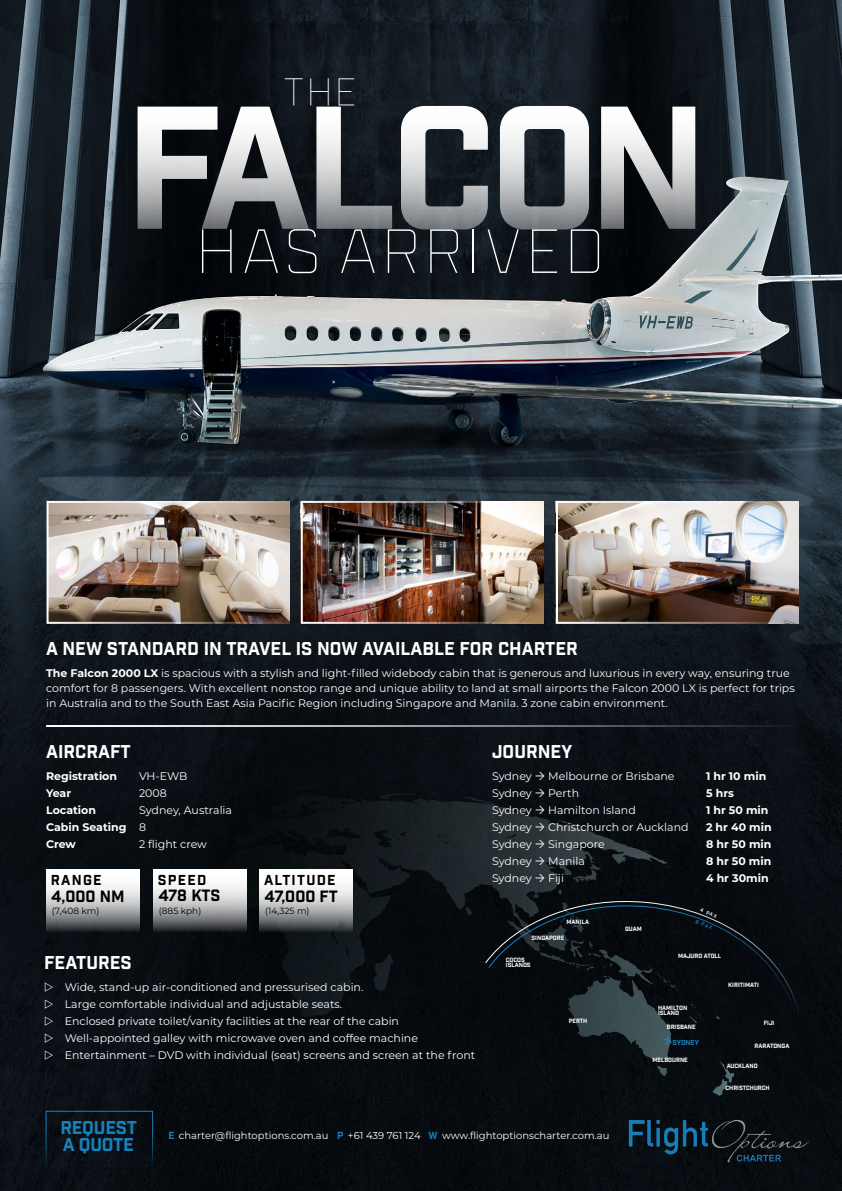
<style>
.page{position:relative;width:842px;height:1191px;background:#fff}
.page>*{position:absolute;margin:0;border:0;box-sizing:border-box;transform-origin:0 0}
.t1{font:169.7px "Industry Inc Base";letter-spacing:-.05em;color:#fff}
.t2{font:72px "Industry Inc Inline Stroke";letter-spacing:-.06em;color:#fff}
.t3{font:44.7px "Industry Inc Inline Stroke";color:#fff}
.t4{font:18px "Industry Inc Base";color:#fff}
.t5{font:18px/17px "Industry Inc Base";letter-spacing:-.01em;color:#1881bb}
.t6{font:15.9px "Industry Inc Base";color:#000}
.t7{font:14px "Industry Inc Base";letter-spacing:.09em;color:#000}
.t8{font:11px/17px "Montserrat";color:#fff}
.t9{font:700 11px "Montserrat";color:#fff}
.t10{font:10px "Montserrat";color:#fff}
.t11{font:9px "Montserrat";color:#000}
.t12{font:7px "Industry Inc Base";color:#1881bb}
.t13{font:6px/5px "Industry Inc Base";color:#fff}
.s1{font-weight:700}
.s2{font-family:"Industry Inc Base";color:#1881bb}
</style>
<div class="page">
<img style="left:0;top:0;width:842px;height:1191px">
<svg style="left:374px;top:953px;width:19px;height:37px"></svg>
<div style="left:198px;top:787px;width:64px;height:38px;background:#060b0f"></div>
<svg style="left:286px;top:785px;width:37px;height:4px"></svg>
<svg style="left:557px;top:820px;width:36px;height:11px"></svg>
<svg style="left:463px;top:796px;width:32px;height:8px"></svg>
<svg style="left:362px;top:786px;width:54px;height:14px"></svg>
<svg style="left:573px;top:864px;width:28px;height:18px"></svg>
<svg style="left:465px;top:906px;width:7px;height:9px"></svg>
<svg style="left:315px;top:846px;width:8px;height:2px"></svg>
<div style="left:206px;top:834px;width:79px;height:103px;background:#070b0f"></div>
<svg style="left:428px;top:792px;width:13px;height:2px"></svg>
<svg style="left:269px;top:795px;width:54px;height:22px"></svg>
<svg style="left:643px;top:850px;width:7px;height:2px"></svg>
<svg style="left:667px;top:865px;width:5px;height:3px"></svg>
<svg style="left:46px;top:869px;width:93px;height:63px"></svg>
<div style="left:46px;top:1110px;width:107px;height:56px;border:1px solid #1881bb"></div>
<svg style="left:153px;top:869px;width:93px;height:63px"></svg>
<svg style="left:259px;top:869px;width:94px;height:63px"></svg>
<img style="left:50px;top:504px;width:237px;height:117px">
<img style="left:304px;top:504px;width:237px;height:117px">
<img style="left:559px;top:504px;width:237px;height:117px">
<img style="left:626px;top:1117px;width:185px;height:47px">
<div style="left:47px;top:501px;width:243px;height:123px;border:2px solid #fff"></div>
<div style="left:301px;top:501px;width:243px;height:123px;border:2px solid #fff"></div>
<div style="left:556px;top:501px;width:243px;height:123px;border:2px solid #fff"></div>
<hr style="left:46px;top:725px;width:753px;height:2px;background:#fff">
<svg style="left:45px;top:982px;width:8px;height:10px"></svg>
<svg style="left:45px;top:999px;width:8px;height:10px"></svg>
<svg style="left:45px;top:1016px;width:8px;height:10px"></svg>
<svg style="left:45px;top:1033px;width:8px;height:10px"></svg>
<svg style="left:45px;top:1050px;width:8px;height:10px"></svg>
<svg style="left:536px;top:772px;width:8px;height:8px"></svg>
<svg style="left:536px;top:789px;width:8px;height:8px"></svg>
<svg style="left:536px;top:806px;width:8px;height:8px"></svg>
<svg style="left:536px;top:823px;width:8px;height:8px"></svg>
<svg style="left:536px;top:840px;width:8px;height:8px"></svg>
<svg style="left:536px;top:857px;width:8px;height:8px"></svg>
<svg style="left:536px;top:874px;width:8px;height:8px"></svg>
<svg style="left:484px;top:889px;width:316px;height:206px;background:#0c1216"></svg>
<h3 class="t3" style="left:281px;top:68px;width:79px">THE</h3>
<h1 class="t1" style="left:124px;top:66px;width:586px">FALCON</h1>
<h2 class="t2" style="left:192px;top:212px;width:418px">HAS ARRIVED</h2>
<h3 class="t4" style="left:46px;top:638px;width:533px">A NEW STANDARD IN TRAVEL IS NOW AVAILABLE FOR CHARTER</h3>
<p class="t8" style="left:46px;top:665px;width:750px;line-height:15px"><span class="s1">The Falcon 2000 LX</span> is spacious with a stylish and light-filled widebody cabin that is generous and luxurious in every way, ensuring true comfort for 8 passengers. With excellent nonstop range and unique ability to land at small airports the Falcon 2000 LX is perfect for trips in Australia and to the South East Asia Pacific Region including Singapore and Manila. 3 zone cabin environment.</p>
<h3 class="t4" style="left:46px;top:740px;width:86px">AIRCRAFT</h3>
<p class="t9" style="left:46px;top:768px;width:73px">Registration</p>
<p class="t8" style="left:139px;top:767px;width:50px">VH-EWB</p>
<p class="t9" style="left:46px;top:785px;width:27px">Year</p>
<p class="t8" style="left:139px;top:784px;width:29px">2008</p>
<p class="t9" style="left:46px;top:802px;width:51px">Location</p>
<p class="t8" style="left:46px;top:801px;width:187px;text-indent:93px">Sydney, Australia<br><span class="s1">Cabin Seating</span> 8<br><span class="s1">Crew</span></p>
<p class="t8" style="left:139px;top:835px;width:69px">2 flight crew</p>
<p class="t7" style="left:51px;top:871px;width:52px">RANGE</p>
<p class="t7" style="left:158px;top:871px;width:50px">SPEED</p>
<p class="t7" style="left:264px;top:871px;width:73px">ALTITUDE</p>
<h3 class="t6" style="left:51px;top:886px;width:75px">4,000 NM</h3>
<h3 class="t6" style="left:158px;top:885px;width:64px">478 KTS</h3>
<h3 class="t6" style="left:264px;top:886px;width:75px">47,000 FT</h3>
<p class="t11" style="left:52px;top:904px;width:49px">(7,408 km)</p>
<p class="t11" style="left:159px;top:904px;width:44px">(885 kph)</p>
<p class="t11" style="left:265px;top:904px;width:46px">(14,325 m)</p>
<h3 class="t4" style="left:44px;top:951px;width:89px">FEATURES</h3>
<p class="t8" style="left:65px;top:978px;width:412px">Wide, stand-up air-conditioned and pressurised cabin.<br>Large comfortable individual and adjustable seats.<br>Enclosed private toilet/vanity facilities at the rear of the cabin Well-appointed galley with microwave oven and coffee machine Entertainment – DVD with individual (seat) screens and screen at the front</p>
<h3 class="t4" style="left:492px;top:740px;width:82px">JOURNEY</h3>
<p class="t8" style="left:492px;top:767px;width:41px">Sydney</p>
<p class="t8" style="left:548px;top:767px;width:128px">Melbourne or Brisbane</p>
<p class="t9" style="left:706px;top:768px;width:62px">1 hr 10 min</p>
<p class="t8" style="left:492px;top:784px;width:41px">Sydney</p>
<p class="t8" style="left:548px;top:784px;width:32px">Perth</p>
<p class="t9" style="left:706px;top:785px;width:29px">5 hrs</p>
<p class="t8" style="left:492px;top:801px;width:41px">Sydney</p>
<p class="t8" style="left:548px;top:801px;width:89px">Hamilton Island</p>
<p class="t9" style="left:706px;top:802px;width:64px">1 hr 50 min</p>
<p class="t8" style="left:492px;top:818px;width:41px">Sydney</p>
<p class="t8" style="left:548px;top:818px;width:142px">Christchurch or Auckland</p>
<p class="t9" style="left:706px;top:819px;width:67px">2 hr 40 min</p>
<p class="t8" style="left:492px;top:835px;width:41px">Sydney</p>
<p class="t8" style="left:548px;top:835px;width:58px">Singapore</p>
<p class="t9" style="left:706px;top:836px;width:67px">8 hr 50 min</p>
<p class="t8" style="left:492px;top:852px;width:41px">Sydney</p>
<p class="t8" style="left:548px;top:852px;width:38px">Manila</p>
<p class="t9" style="left:706px;top:853px;width:67px">8 hr 50 min</p>
<p class="t8" style="left:492px;top:869px;width:41px">Sydney</p>
<p class="t8" style="left:548px;top:869px;width:17px">Fiji</p>
<p class="t9" style="left:706px;top:870px;width:64px">4 hr 30min</p>
<p class="t13" style="left:566px;top:919px;width:24px">MANILA</p>
<p class="t13" style="left:531px;top:935px;width:34px">SINGAPORE</p>
<p class="t13" style="left:506px;top:958px;width:26px">COCOS<br>ISLANDS</p>
<p class="t13" style="left:569px;top:1019px;width:20px">PERTH</p>
<p class="t13" style="left:625px;top:926px;width:18px">GUAM</p>
<p class="t13" style="left:678px;top:953px;width:45px">MAJURO ATOLL</p>
<p class="t13" style="left:658px;top:1006px;width:31px">HAMILTON<br>ISLAND</p>
<p class="t13" style="left:667px;top:1025px;width:31px">BRISBANE</p>
<p class="t12" style="left:672px;top:1038px;width:28px">SYDNEY</p>
<p class="t13" style="left:652px;top:1057px;width:37px">MELBOURNE</p>
<p class="t13" style="left:728px;top:982px;width:32px">KIRITIMATI</p>
<p class="t13" style="left:764px;top:1020px;width:12px">FIJI</p>
<p class="t13" style="left:755px;top:1043px;width:36px">RARATONGA</p>
<p class="t13" style="left:727px;top:1063px;width:33px">AUCKLAND</p>
<p class="t13" style="left:725px;top:1086px;width:46px">CHRISTCHURCH</p>
<h3 class="t5" style="left:60px;top:1120px;width:78px">REQUEST<br>A QUOTE</h3>
<p class="t10" style="left:168px;top:1128px;width:443px"><span class="s2">E</span> charter@flightoptions.com.au <span class="s2">P</span> +61 439 761 124 <span class="s2">W</span> www.flightoptionscharter.com.au</p>
</div>
